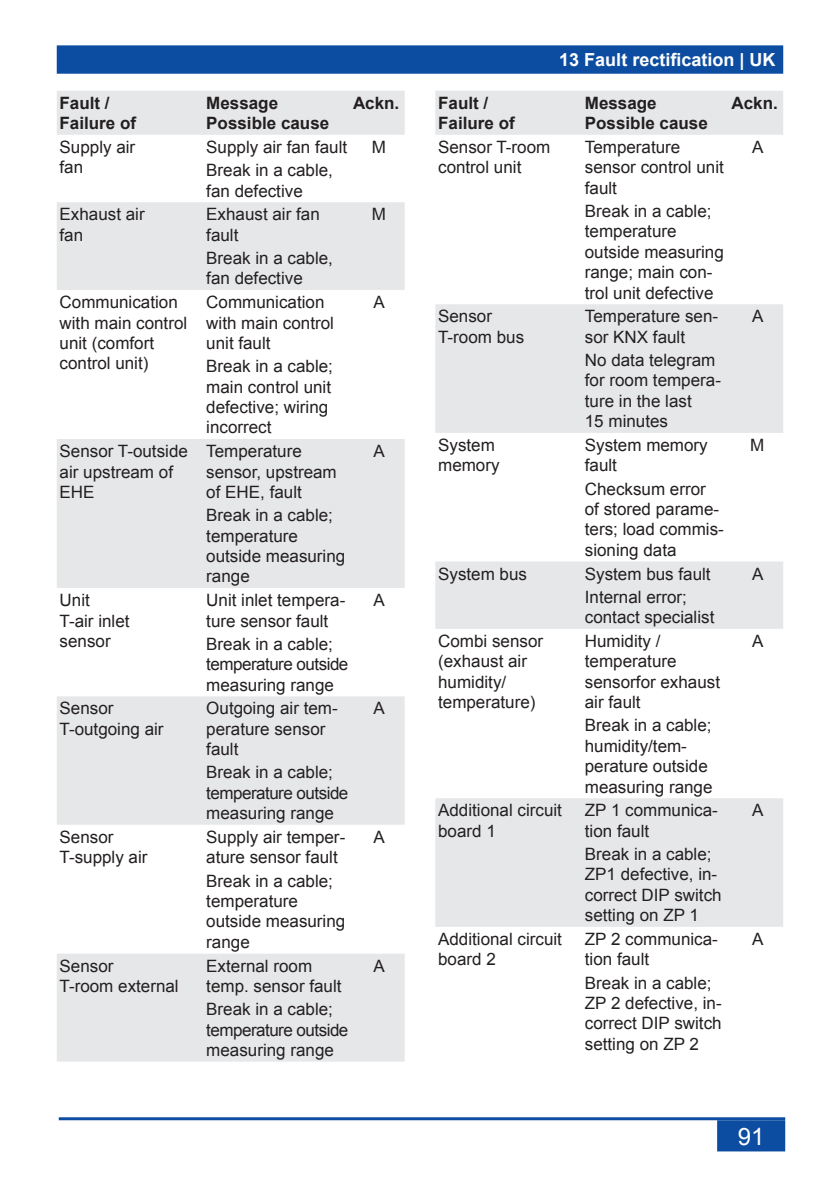
<style>
.page{position:relative;width:840px;height:1191px;background:#fff}
.page>*{position:absolute;margin:0;border:0;box-sizing:border-box;transform-origin:0 0}
.t1{font:24px "Arial";color:#fff}
.t2{font:700 18px "Arial";color:#fff}
.Tabelleninhalt_8_5pt{font:17px/20.4px "Arial";color:#231f20}
.Tabellenkopf_8_5pt{font:700 17px/20.4px "Arial";color:#231f20}
</style>
<div class="page">
<div style="left:58px;top:46px;width:723px;height:27px;background:#0d4da1"></div>
<div style="left:57px;top:45px;width:725px;height:29px;border:2px solid #0d4da1"></div>
<hr style="left:59px;top:1117px;width:725px;height:3px;background:#0d4da1">
<div style="left:717px;top:1121px;width:66px;height:29px;background:#0d4da1"></div>
<div style="left:716px;top:1120px;width:68px;height:31px;border:2px solid #0d4da1"></div>
<div style="left:57px;top:91px;width:347px;height:44px;background:#e6e7e9"></div>
<div style="left:57px;top:202px;width:347px;height:859px;background:#e6e7e9"></div>
<svg style="left:57px;top:290px;width:347px;height:663px"></svg>
<div style="left:435px;top:91px;width:347px;height:44px;background:#e6e7e9"></div>
<svg style="left:435px;top:304px;width:347px;height:623px;fill:#e6e7e9"></svg>
<p class="Tabellenkopf_8_5pt" style="left:60px;top:93px;width:78px">Fault /<br>Failure of</p>
<p class="Tabellenkopf_8_5pt" style="left:206px;top:93px;width:124px">Message<br>Possible cause</p>
<p class="Tabellenkopf_8_5pt" style="left:353px;top:93px;width:48px">Ackn.</p>
<p class="Tabelleninhalt_8_5pt" style="left:60px;top:137px;width:77px">Supply air fan</p>
<p class="Tabelleninhalt_8_5pt" style="left:206px;top:137px;width:142px">Supply air fan fault</p>
<p class="Tabelleninhalt_8_5pt" style="left:371px;top:137px;width:16px">M</p>
<p class="Tabelleninhalt_8_5pt" style="left:206px;top:160px;width:128px">Break in a cable, fan defective</p>
<p class="Tabelleninhalt_8_5pt" style="left:60px;top:204px;width:87px">Exhaust air fan</p>
<p class="Tabelleninhalt_8_5pt" style="left:206px;top:204px;width:115px">Exhaust air fan fault</p>
<p class="Tabelleninhalt_8_5pt" style="left:206px;top:248px;width:128px">Break in a cable, fan defective</p>
<p class="Tabelleninhalt_8_5pt" style="left:60px;top:292px;width:129px">Communication with main control unit (comfort control unit)</p>
<p class="Tabelleninhalt_8_5pt" style="left:206px;top:292px;width:129px">Communication with main control unit fault</p>
<p class="Tabelleninhalt_8_5pt" style="left:206px;top:356px;width:128px">Break in a cable; main control unit defective; wiring incorrect</p>
<p class="Tabelleninhalt_8_5pt" style="left:60px;top:441px;width:130px">Sensor T-outside air upstream of<br>EHE</p>
<p class="Tabelleninhalt_8_5pt" style="left:206px;top:441px;width:132px">Temperature sensor, upstream of EHE, fault</p>
<p class="Tabelleninhalt_8_5pt" style="left:206px;top:505px;width:140px">Break in a cable; temperature outside measuring range</p>
<p class="Tabelleninhalt_8_5pt" style="left:60px;top:590px;width:71px">Unit<br>T-air inlet sensor</p>
<p class="Tabelleninhalt_8_5pt" style="left:206px;top:590px;width:140px">Unit inlet tempera&shy;ture sensor fault</p>
<p class="Tabelleninhalt_8_5pt" style="left:206px;top:634px;width:144px">Break in a cable; temperature outside measuring range</p>
<p class="Tabelleninhalt_8_5pt" style="left:60px;top:698px;width:105px">Sensor<br>T-outgoing air</p>
<p class="Tabelleninhalt_8_5pt" style="left:206px;top:698px;width:133px">Outgoing air tem&shy;perature sensor fault</p>
<p class="Tabelleninhalt_8_5pt" style="left:206px;top:762px;width:144px">Break in a cable; temperature outside measuring range</p>
<p class="Tabelleninhalt_8_5pt" style="left:60px;top:827px;width:89px">Sensor<br>T-supply air</p>
<p class="Tabelleninhalt_8_5pt" style="left:206px;top:827px;width:140px">Supply air temper&shy;ature sensor fault</p>
<p class="Tabelleninhalt_8_5pt" style="left:206px;top:870px;width:140px">Break in a cable; temperature outside measuring range</p>
<p class="Tabelleninhalt_8_5pt" style="left:60px;top:955px;width:121px">Sensor<br>T-room external</p>
<p class="Tabelleninhalt_8_5pt" style="left:206px;top:955px;width:137px">External room temp. sensor fault</p>
<p class="Tabelleninhalt_8_5pt" style="left:206px;top:999px;width:144px">Break in a cable; temperature outside measuring range</p>
<p class="Tabelleninhalt_8_5pt" style="left:371px;top:204px;width:16px">M</p>
<p class="Tabelleninhalt_8_5pt" style="left:373px;top:292px;width:13px">A</p>
<p class="Tabelleninhalt_8_5pt" style="left:373px;top:441px;width:13px">A</p>
<p class="Tabelleninhalt_8_5pt" style="left:373px;top:590px;width:13px">A</p>
<p class="Tabelleninhalt_8_5pt" style="left:373px;top:698px;width:13px">A</p>
<p class="Tabelleninhalt_8_5pt" style="left:373px;top:827px;width:13px">A</p>
<p class="Tabelleninhalt_8_5pt" style="left:373px;top:955px;width:13px">A</p>
<p class="t2" style="left:559px;top:48px;width:218px">13 Fault rectification | UK</p>
<p class="Tabellenkopf_8_5pt" style="left:438px;top:93px;width:78px">Fault /<br>Failure of</p>
<p class="Tabellenkopf_8_5pt" style="left:584px;top:93px;width:124px">Message<br>Possible cause</p>
<p class="Tabellenkopf_8_5pt" style="left:731px;top:93px;width:48px">Ackn.</p>
<p class="Tabelleninhalt_8_5pt" style="left:438px;top:137px;width:114px">Sensor T-room control unit</p>
<p class="Tabelleninhalt_8_5pt" style="left:584px;top:137px;width:140px">Temperature sensor control unit fault</p>
<p class="Tabelleninhalt_8_5pt" style="left:584px;top:201px;width:140px">Break in a cable; temperature outside measuring range; main con&shy;trol unit defective</p>
<p class="Tabelleninhalt_8_5pt" style="left:751px;top:137px;width:13px">A</p>
<p class="Tabelleninhalt_8_5pt" style="left:438px;top:306px;width:87px">Sensor<br>T-room bus</p>
<p class="Tabelleninhalt_8_5pt" style="left:584px;top:306px;width:135px">Temperature sen&shy;sor KNX fault</p>
<p class="Tabelleninhalt_8_5pt" style="left:584px;top:350px;width:138px">No data telegram for room tempera&shy;ture in the last<br>15 minutes</p>
<p class="Tabelleninhalt_8_5pt" style="left:438px;top:435px;width:63px">System memory</p>
<p class="Tabelleninhalt_8_5pt" style="left:584px;top:435px;width:124px">System memory fault</p>
<p class="Tabelleninhalt_8_5pt" style="left:584px;top:478px;width:140px">Checksum error of stored parame&shy;ters; load commis&shy;sioning data</p>
<p class="Tabelleninhalt_8_5pt" style="left:438px;top:563px;width:90px">System bus</p>
<p class="Tabelleninhalt_8_5pt" style="left:584px;top:563px;width:127px">System bus fault</p>
<p class="Tabelleninhalt_8_5pt" style="left:584px;top:587px;width:131px">Internal error; contact specialist</p>
<p class="Tabelleninhalt_8_5pt" style="left:438px;top:631px;width:106px">Combi sensor (exhaust air humidity/ temperature)</p>
<p class="Tabelleninhalt_8_5pt" style="left:584px;top:631px;width:137px">Humidity / temperature sensorfor exhaust air fault</p>
<p class="Tabelleninhalt_8_5pt" style="left:584px;top:715px;width:129px">Break in a cable; humidity/tem&shy;perature outside measuring range</p>
<p class="Tabelleninhalt_8_5pt" style="left:438px;top:800px;width:125px">Additional circuit board 1</p>
<p class="Tabelleninhalt_8_5pt" style="left:584px;top:800px;width:134px">ZP 1 communica&shy;tion fault</p>
<p class="Tabelleninhalt_8_5pt" style="left:584px;top:844px;width:138px">Break in a cable;<br>ZP1 defective, in&shy;correct DIP switch setting on ZP 1</p>
<p class="Tabelleninhalt_8_5pt" style="left:438px;top:929px;width:125px">Additional circuit board 2</p>
<p class="Tabelleninhalt_8_5pt" style="left:584px;top:929px;width:134px">ZP 2 communica&shy;tion fault</p>
<p class="Tabelleninhalt_8_5pt" style="left:584px;top:972px;width:138px">Break in a cable;<br>ZP 2 defective, in&shy;correct DIP switch setting on ZP 2</p>
<p class="Tabelleninhalt_8_5pt" style="left:751px;top:306px;width:13px">A</p>
<p class="Tabelleninhalt_8_5pt" style="left:749px;top:435px;width:16px">M</p>
<p class="Tabelleninhalt_8_5pt" style="left:751px;top:563px;width:13px">A</p>
<p class="Tabelleninhalt_8_5pt" style="left:751px;top:631px;width:13px">A</p>
<p class="Tabelleninhalt_8_5pt" style="left:751px;top:800px;width:13px">A</p>
<p class="Tabelleninhalt_8_5pt" style="left:751px;top:929px;width:13px">A</p>
<h1 class="t1" style="left:737px;top:1120px;width:28px">91</h1>
</div>
